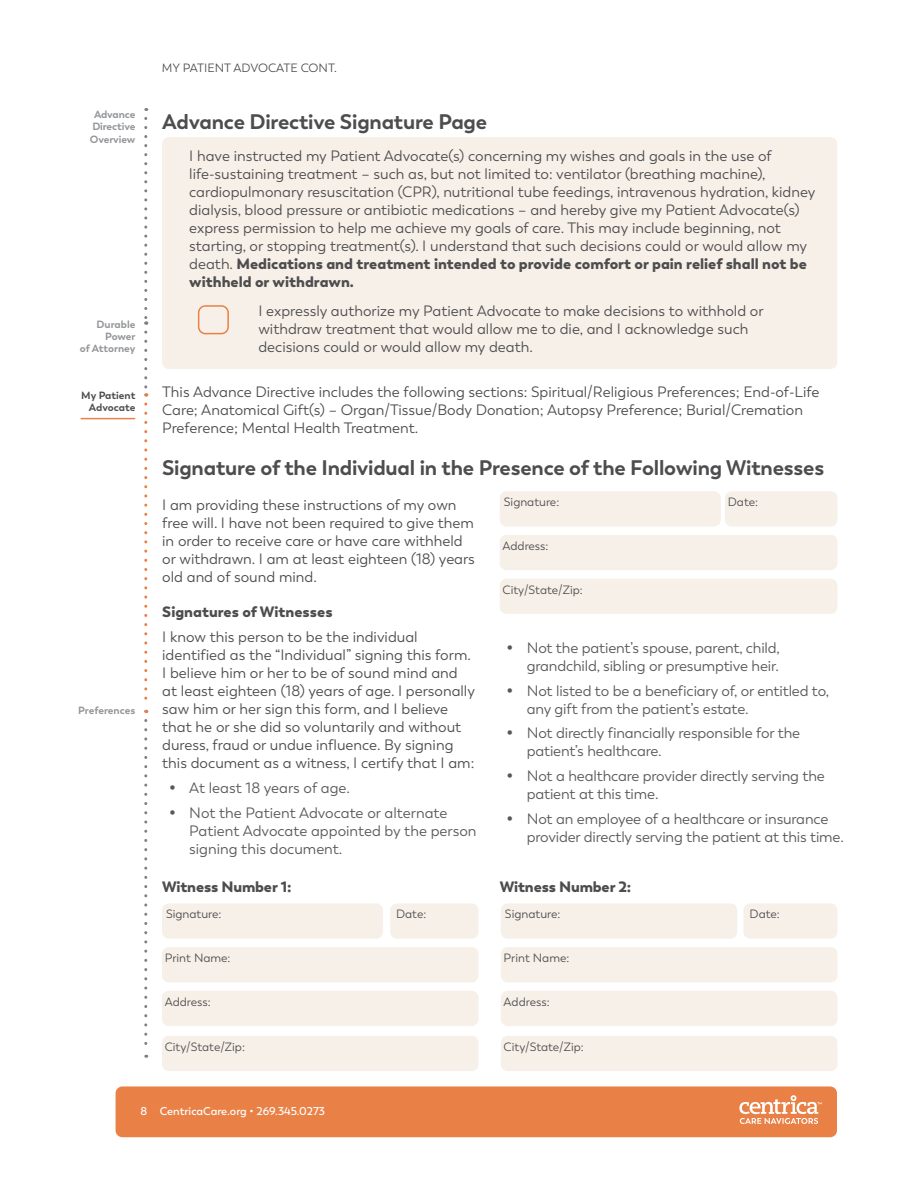
<style>
.page{position:relative;width:918px;height:1188px;background:#fff}
.page>*{position:absolute;margin:0;border:0;box-sizing:border-box;transform-origin:0 0}
.t1{font:700 21px "Boston";letter-spacing:-.01em;color:#4d4d4f}
.t2{font:15px/18px "Boston";color:#4d4d4f}
.t3{font:15px/18px "Boston";letter-spacing:-.01em;color:#58595b}
.t4{font:900 15px "Boston";letter-spacing:-.01em;color:#4d4d4f}
.t5{font:12px "Boston";color:#4d4d4f}
.t6{font:600 11.25px "Boston";color:#fff}
.t7{font:700 10.5px/12px "Boston";letter-spacing:-.01em;color:#939598;text-align:center}
.t8{font:700 10.5px/12px "Boston";letter-spacing:-.005em;color:#4d4d4f;text-align:right}
.s1{font-weight:900}
</style>
<div class="page">
<div style="left:116px;top:1086px;width:721px;height:51px;background:#e98147;border-radius:7px"></div>
<svg style="left:739px;top:1095px;width:83px;height:29px"></svg>
<svg style="left:144px;top:720px;width:3px;height:338px"></svg>
<svg style="left:144px;top:118px;width:3px;height:207px"></svg>
<svg style="left:144px;top:332px;width:3px;height:64px"></svg>
<svg style="left:144px;top:404px;width:3px;height:309px"></svg>
<hr style="left:81px;top:418px;width:54px;height:1px;background:#e98147">
<div style="left:162px;top:137px;width:675px;height:232px;background:#f7f0e8;border-radius:7px"></div>
<div style="left:198px;top:305px;width:31px;height:29px;border:2px solid #e98147;border-radius:7px"></div>
<div style="left:725px;top:491px;width:112px;height:36px;background:#f7f0e8;border-radius:7px"></div>
<div style="left:390px;top:903px;width:89px;height:36px;background:#f7f0e8;border-radius:7px"></div>
<div style="left:743px;top:903px;width:94px;height:36px;background:#f7f0e8;border-radius:7px"></div>
<div style="left:500px;top:491px;width:221px;height:36px;background:#f7f0e8;border-radius:7px"></div>
<div style="left:162px;top:903px;width:221px;height:36px;background:#f7f0e8;border-radius:7px"></div>
<div style="left:501px;top:903px;width:236px;height:36px;background:#f7f0e8;border-radius:7px"></div>
<div style="left:500px;top:579px;width:337px;height:35px;background:#f7f0e8;border-radius:7px"></div>
<div style="left:162px;top:991px;width:317px;height:35px;background:#f7f0e8;border-radius:7px"></div>
<div style="left:501px;top:991px;width:336px;height:35px;background:#f7f0e8;border-radius:7px"></div>
<div style="left:162px;top:1036px;width:317px;height:35px;background:#f7f0e8;border-radius:7px"></div>
<div style="left:501px;top:1036px;width:336px;height:35px;background:#f7f0e8;border-radius:7px"></div>
<div style="left:500px;top:535px;width:337px;height:35px;background:#f7f0e8;border-radius:7px"></div>
<div style="left:162px;top:947px;width:317px;height:35px;background:#f7f0e8;border-radius:7px"></div>
<div style="left:501px;top:947px;width:336px;height:35px;background:#f7f0e8;border-radius:7px"></div>
<p class="t7" style="left:90px;top:109px;width:47px">Advance<br>Directive<br>Overview</p>
<p class="t7" style="left:80px;top:318px;width:57px;text-align:right">Durable<br>Power<br>of Attorney</p>
<p class="t8" style="left:81px;top:390px;width:56px">My Patient<br>Advocate</p>
<p class="t7" style="left:78px;top:704px;width:59px">Preferences</p>
<p class="t5" style="left:162px;top:61px;width:177px">MY PATIENT ADVOCATE CONT.</p>
<h1 class="t1" style="left:162px;top:109px;width:326px">Advance Directive Signature Page</h1>
<p class="t2" style="left:189px;top:147px;width:628px">I have instructed my Patient Advocate(s) concerning my wishes and goals in the use of life-sustaining treatment – such as, but not limited to: ventilator (breathing machine), cardiopulmonary resuscitation (CPR), nutritional tube feedings, intravenous hydration, kidney dialysis, blood pressure or antibiotic medications – and hereby give my Patient Advocate(s) express permission to help me achieve my goals of care. This may include beginning, not starting, or stopping treatment(s). I understand that such decisions could or would allow my death. <span class="s1">Medications and treatment intended to provide comfort or pain relief shall not be withheld or withdrawn.</span></p>
<p class="t2" style="left:258px;top:302px;width:507px">I expressly authorize my Patient Advocate to make decisions to withhold or withdraw treatment that would allow me to die, and I acknowledge such decisions could or would allow my death.</p>
<p class="t2" style="left:162px;top:383px;width:659px">This Advance Directive includes the following sections: Spiritual/Religious Preferences; End-of-Life<br>Care; Anatomical Gift(s) – Organ/Tissue/Body Donation; Autopsy Preference; Burial/Cremation<br>Preference; Mental Health Treatment.</p>
<h1 class="t1" style="left:162px;top:455px;width:664px">Signature of the Individual in the Presence of the Following Witnesses</h1>
<p class="t2" style="left:162px;top:496px;width:314px">I am providing these instructions of my own free will. I have not been required to give them in order to receive care or have care withheld or withdrawn. I am at least eighteen (18) years old and of sound mind.</p>
<p class="t4" style="left:162px;top:602px;width:172px">Signatures of Witnesses</p>
<p class="t2" style="left:162px;top:628px;width:314px">I know this person to be the individual identified as the “Individual” signing this form.<br>I believe him or her to be of sound mind and at least eighteen (18) years of age. I personally saw him or her sign this form, and I believe that he or she did so voluntarily and without duress, fraud or undue influence. By signing this document as a witness, I certify that I am:</p>
<p class="t3" style="left:189px;top:775px;width:260px;line-height:24.8px">At least 18 years of age.<br>Not the Patient Advocate or alternate</p>
<p class="t3" style="left:189px;top:822px;width:289px">Patient Advocate appointed by the person signing this document.</p>
<p class="t5" style="left:504px;top:494px;width:57px">Signature:</p>
<p class="t5" style="left:503px;top:539px;width:47px">Address:</p>
<p class="t5" style="left:503px;top:583px;width:82px">City/State/Zip:</p>
<p class="t5" style="left:728px;top:494px;width:32px">Date:</p>
<p class="t3" style="left:527px;top:639px;width:255px">Not the patient’s spouse, parent, child, grandchild, sibling or presumptive heir.</p>
<p class="t3" style="left:527px;top:682px;width:304px">Not listed to be a beneficiary of, or entitled to, any gift from the patient’s estate.</p>
<p class="t3" style="left:527px;top:724px;width:275px">Not directly financially responsible for the patient’s healthcare.</p>
<p class="t3" style="left:527px;top:767px;width:300px">Not a healthcare provider directly serving the patient at this time.</p>
<p class="t3" style="left:527px;top:810px;width:319px">Not an employee of a healthcare or insurance provider directly serving the patient at this time.</p>
<p class="t4" style="left:162px;top:877px;width:131px">Witness Number 1:</p>
<p class="t4" style="left:500px;top:877px;width:133px">Witness Number 2:</p>
<p class="t5" style="left:166px;top:907px;width:57px">Signature:</p>
<p class="t5" style="left:505px;top:907px;width:57px">Signature:</p>
<p class="t5" style="left:396px;top:907px;width:32px">Date:</p>
<p class="t5" style="left:750px;top:907px;width:32px">Date:</p>
<p class="t5" style="left:165px;top:951px;width:67px">Print Name:</p>
<p class="t5" style="left:504px;top:951px;width:67px">Print Name:</p>
<p class="t5" style="left:165px;top:995px;width:47px">Address:</p>
<p class="t5" style="left:504px;top:995px;width:47px">Address:</p>
<p class="t5" style="left:165px;top:1040px;width:82px">City/State/Zip:</p>
<p class="t5" style="left:504px;top:1040px;width:82px">City/State/Zip:</p>
<p class="t6" style="left:141px;top:1105px;width:186px">8 CentricaCare.org • 269.345.0273</p>
</div>
